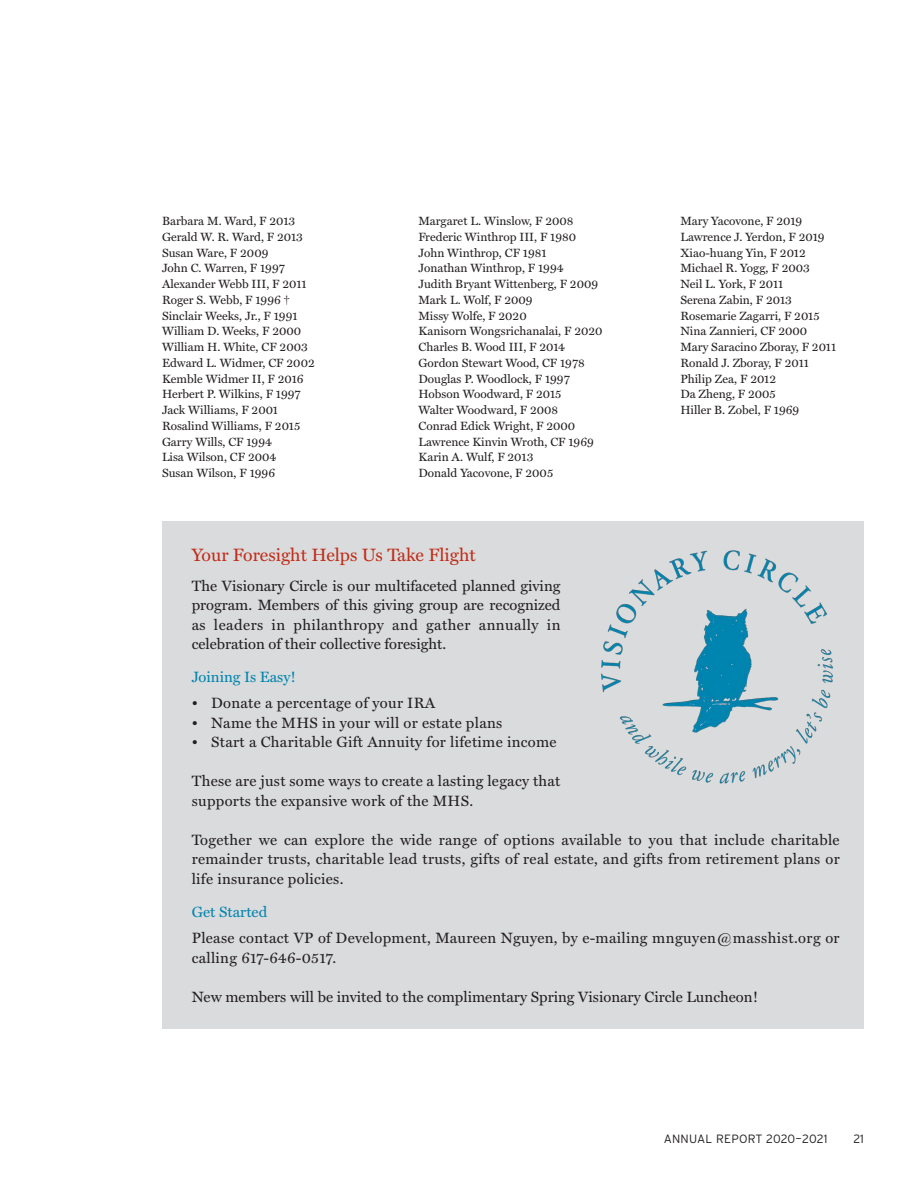
<style>
.page{position:relative;width:918px;height:1188px;background:#fff}
.page>*{position:absolute;margin:0;border:0;box-sizing:border-box;transform-origin:0 0}
.t1{font:18px "Miller Text";color:#c02d19}
.t2{font:15px/19.5px "Miller Text";letter-spacing:.02em;color:#231f20;text-align:justify}
.t3{font:15px "Miller Text";color:#231f20}
.t4{font:15px "Miller Text";color:#0084ad}
.lists{font:12px "Miller Text";color:#231f20}
.t5{font:300 12px "Interstate";letter-spacing:.02em;color:#231f20}
</style>
<div class="page">
<div style="left:162px;top:521px;width:702px;height:507px;background:#dadbdd"></div>
<img style="left:601px;top:550px;width:232px;height:234px">
<p class="lists" style="left:162px;top:214px;width:135px">Barbara M. Ward, F 2013</p>
<p class="lists" style="left:162px;top:230px;width:142px">Gerald W. R. Ward, F 2013</p>
<p class="lists" style="left:162px;top:246px;width:108px">Susan Ware, F 2009</p>
<p class="lists" style="left:162px;top:261px;width:124px">John C. Warren, F 1997</p>
<p class="lists" style="left:162px;top:277px;width:146px">Alexander Webb III, F 2011</p>
<p class="lists" style="left:162px;top:293px;width:129px">Roger S. Webb, F 1996 †</p>
<p class="lists" style="left:162px;top:309px;width:137px">Sinclair Weeks, Jr., F 1991</p>
<p class="lists" style="left:162px;top:324px;width:141px">William D. Weeks, F 2000</p>
<p class="lists" style="left:162px;top:340px;width:147px">William H. White, CF 2003</p>
<p class="lists" style="left:162px;top:356px;width:154px">Edward L. Widmer, CF 2002</p>
<p class="lists" style="left:162px;top:372px;width:143px">Kemble Widmer II, F 2016</p>
<p class="lists" style="left:162px;top:387px;width:140px">Herbert P. Wilkins, F 1997</p>
<p class="lists" style="left:162px;top:403px;width:118px">Jack Williams, F 2001</p>
<p class="lists" style="left:162px;top:419px;width:140px">Rosalind Williams, F 2015</p>
<p class="lists" style="left:162px;top:435px;width:112px">Garry Wills, CF 1994</p>
<p class="lists" style="left:162px;top:450px;width:116px">Lisa Wilson, CF 2004</p>
<p class="lists" style="left:162px;top:466px;width:115px">Susan Wilson, F 1996</p>
<p class="lists" style="left:418px;top:214px;width:157px">Margaret L. Winslow, F 2008</p>
<p class="lists" style="left:418px;top:230px;width:159px">Frederic Winthrop III, F 1980</p>
<p class="lists" style="left:418px;top:246px;width:130px">John Winthrop, CF 1981</p>
<p class="lists" style="left:418px;top:261px;width:147px">Jonathan Winthrop, F 1994</p>
<p class="lists" style="left:418px;top:277px;width:181px">Judith Bryant Wittenberg, F 2009</p>
<p class="lists" style="left:418px;top:293px;width:116px">Mark L. Wolf, F 2009</p>
<p class="lists" style="left:418px;top:309px;width:110px">Missy Wolfe, F 2020</p>
<p class="lists" style="left:418px;top:324px;width:186px">Kanisorn Wongsrichanalai, F 2020</p>
<p class="lists" style="left:418px;top:340px;width:148px">Charles B. Wood III, F 2014</p>
<p class="lists" style="left:418px;top:356px;width:168px">Gordon Stewart Wood, CF 1978</p>
<p class="lists" style="left:418px;top:372px;width:153px">Douglas P. Woodlock, F 1997</p>
<p class="lists" style="left:418px;top:387px;width:145px">Hobson Woodward, F 2015</p>
<p class="lists" style="left:418px;top:403px;width:141px">Walter Woodward, F 2008</p>
<p class="lists" style="left:418px;top:419px;width:158px">Conrad Edick Wright, F 2000</p>
<p class="lists" style="left:418px;top:435px;width:177px">Lawrence Kinvin Wroth, CF 1969</p>
<p class="lists" style="left:418px;top:450px;width:116px">Karin A. Wulf, F 2013</p>
<p class="lists" style="left:418px;top:466px;width:136px">Donald Yacovone, F 2005</p>
<p class="lists" style="left:680px;top:214px;width:123px">Mary Yacovone, F 2019</p>
<p class="lists" style="left:680px;top:230px;width:146px">Lawrence J. Yerdon, F 2019</p>
<p class="lists" style="left:680px;top:246px;width:127px">Xiao-huang Yin, F 2012</p>
<p class="lists" style="left:680px;top:261px;width:131px">Michael R. Yogg, F 2003</p>
<p class="lists" style="left:680px;top:277px;width:104px">Neil L. York, F 2011</p>
<p class="lists" style="left:680px;top:293px;width:113px">Serena Zabin, F 2013</p>
<p class="lists" style="left:680px;top:309px;width:141px">Rosemarie Zagarri, F 2015</p>
<p class="lists" style="left:680px;top:324px;width:128px">Nina Zannieri, CF 2000</p>
<p class="lists" style="left:680px;top:340px;width:157px">Mary Saracino Zboray, F 2011</p>
<p class="lists" style="left:680px;top:356px;width:130px">Ronald J. Zboray, F 2011</p>
<p class="lists" style="left:680px;top:372px;width:97px">Philip Zea, F 2012</p>
<p class="lists" style="left:680px;top:387px;width:97px">Da Zheng, F 2005</p>
<p class="lists" style="left:680px;top:403px;width:121px">Hiller B. Zobel, F 1969</p>
<p class="t1" style="left:192px;top:545px;width:286px">Your Foresight Helps Us Take Flight</p>
<p class="t2" style="left:192px;top:576px;width:370px">The Visionary Circle is our multifaceted planned giving program. Members of this giving group are recognized as leaders in philanthropy and gather annually in celebration of their collective foresight.</p>
<p class="t4" style="left:192px;top:668px;width:106px">Joining Is Easy!</p>
<p class="t2" style="left:192px;top:694px;width:245px">• Donate a percentage of your IRA</p>
<p class="t2" style="left:192px;top:713px;width:312px">• Name the MHS in your will or estate plans</p>
<p class="t2" style="left:192px;top:733px;width:366px">• Start a Charitable Gift Annuity for lifetime income</p>
<p class="t2" style="left:192px;top:772px;width:370px">These are just some ways to create a lasting legacy that supports the expansive work of the MHS.</p>
<p class="t2" style="left:192px;top:830px;width:650px">Together we can explore the wide range of options available to you that include charitable remainder trusts, charitable lead trusts, gifts of real estate, and gifts from retirement plans or life insurance policies.</p>
<p class="t4" style="left:192px;top:903px;width:77px">Get Started</p>
<p class="t2" style="left:192px;top:929px;width:649px">Please contact VP of Development, Maureen Nguyen, by e-mailing mnguyen@masshist.org or calling 617-646-0517.</p>
<p class="t3" style="left:192px;top:988px;width:568px">New members will be invited to the complimentary Spring Visionary Circle Luncheon!</p>
<p class="t5" style="left:664px;top:1132px;width:165px">ANNUAL REPORT 2020–2021</p>
<p class="t5" style="left:853px;top:1131px;width:12px">21</p>
</div>
